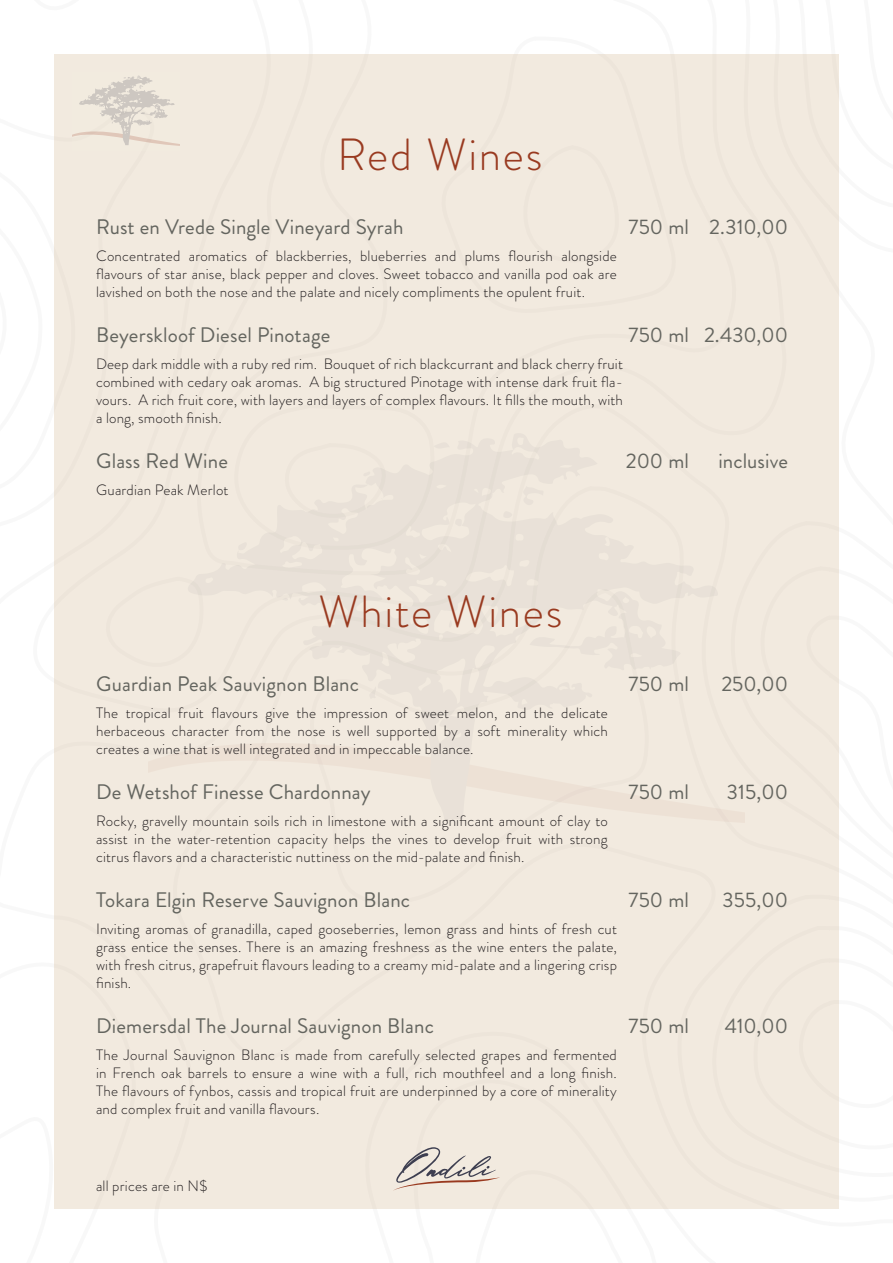
<style>
.page{position:relative;width:893px;height:1263px;background:#fff}
.page>*{position:absolute;margin:0;border:0;box-sizing:border-box;transform-origin:0 0}
.t1{font:300 45px "Brandon Grotesque";letter-spacing:.04em;color:#993a20}
.t2{font:21px "Brandon Grotesque";letter-spacing:.005em;color:#64655f}
.t3{font:300 15px/18px "Brandon Grotesque";letter-spacing:.01em;color:#231f20;text-align:justify}
</style>
<div class="page">
<div style="left:54px;top:54px;width:785px;height:1155px;background:#f2eadf"></div>
<svg style="left:187px;top:442px;width:531px;height:370px"></svg>
<svg style="left:520px;top:486px;width:26px;height:20px"></svg>
<svg style="left:434px;top:442px;width:16px;height:9px"></svg>
<svg style="left:368px;top:686px;width:10px;height:15px"></svg>
<svg style="left:236px;top:541px;width:11px;height:10px"></svg>
<svg style="left:503px;top:511px;width:9px;height:7px"></svg>
<svg style="left:363px;top:471px;width:7px;height:6px"></svg>
<svg style="left:282px;top:597px;width:6px;height:5px"></svg>
<svg style="left:513px;top:450px;width:17px;height:5px"></svg>
<svg style="left:448px;top:620px;width:4px;height:8px"></svg>
<svg style="left:455px;top:518px;width:8px;height:10px"></svg>
<svg style="left:72px;top:75px;width:107px;height:71px"></svg>
<svg style="left:393px;top:1147px;width:107px;height:44px"></svg>
<p class="t1" style="left:337px;top:124px;width:207px">Red Wines</p>
<p class="t2" style="left:96px;top:212px;width:309px">Rust en Vrede Single Vineyard Syrah</p>
<p class="t2" style="left:628px;top:212px;width:62px">750 ml</p>
<p class="t2" style="left:709px;top:212px;width:80px">2.310,00</p>
<p class="t3" style="left:96px;top:247px;width:522px">Concentrated aromatics of blackberries, blueberries and plums flourish alongside flavours of star anise, black pepper and cloves. Sweet tobacco and vanilla pod oak are lavished on both the nose and the palate and nicely compliments the opulent fruit.</p>
<p class="t2" style="left:96px;top:320px;width:236px">Beyerskloof Diesel Pinotage</p>
<p class="t2" style="left:628px;top:320px;width:62px">750 ml</p>
<p class="t2" style="left:704px;top:320px;width:85px">2.430,00</p>
<p class="t3" style="left:96px;top:355px;width:528px">Deep dark middle with a ruby red rim. Bouquet of rich blackcurrant and black cherry fruit combined with cedary oak aromas. A big structured Pinotage with intense dark fruit fla&shy;vours. A rich fruit core, with layers and layers of complex flavours. It fills the mouth, with a long, smooth finish.</p>
<p class="t2" style="left:96px;top:446px;width:133px">Glass Red Wine</p>
<p class="t2" style="left:626px;top:446px;width:64px">200 ml</p>
<p class="t2" style="left:718px;top:446px;width:71px">inclusive</p>
<p class="t3" style="left:96px;top:481px;width:134px">Guardian Peak Merlot</p>
<p class="t1" style="left:319px;top:581px;width:245px">White Wines</p>
<p class="t2" style="left:96px;top:669px;width:265px">Guardian Peak Sauvignon Blanc</p>
<p class="t2" style="left:628px;top:669px;width:62px">750 ml</p>
<p class="t2" style="left:721px;top:669px;width:68px">250,00</p>
<p class="t3" style="left:96px;top:704px;width:513px">The tropical fruit flavours give the impression of sweet melon, and the delicate herbaceous character from the nose is well supported by a soft minerality which creates a wine that is well integrated and in impeccable balance.</p>
<p class="t2" style="left:96px;top:777px;width:276px">De Wetshof Finesse Chardonnay</p>
<p class="t2" style="left:628px;top:777px;width:62px">750 ml</p>
<p class="t2" style="left:727px;top:777px;width:63px">315,00</p>
<p class="t3" style="left:96px;top:812px;width:513px">Rocky, gravelly mountain soils rich in limestone with a significant amount of clay to assist in the water-retention capacity helps the vines to develop fruit with strong citrus flavors and a characteristic nuttiness on the mid-palate and finish.</p>
<p class="t2" style="left:96px;top:885px;width:316px">Tokara Elgin Reserve Sauvignon Blanc</p>
<p class="t2" style="left:628px;top:885px;width:62px">750 ml</p>
<p class="t2" style="left:723px;top:885px;width:67px">355,00</p>
<p class="t3" style="left:96px;top:920px;width:522px">Inviting aromas of granadilla, caped gooseberries, lemon grass and hints of fresh cut grass entice the senses. There is an amazing freshness as the wine enters the palate, with fresh citrus, grapefruit flavours leading to a creamy mid-palate and a lingering crisp finish.</p>
<p class="t2" style="left:96px;top:1011px;width:339px">Diemersdal The Journal Sauvignon Blanc</p>
<p class="t2" style="left:628px;top:1011px;width:62px">750 ml</p>
<p class="t2" style="left:725px;top:1011px;width:65px">410,00</p>
<p class="t3" style="left:96px;top:1046px;width:522px">The Journal Sauvignon Blanc is made from carefully selected grapes and fermented in French oak barrels to ensure a wine with a full, rich mouthfeel and a long finish.<br>The flavours of fynbos, cassis and tropical fruit are underpinned by a core of minerality and complex fruit and vanilla flavours.</p>
<p class="t3" style="left:96px;top:1177px;width:113px">all prices are in N$</p>
</div>
